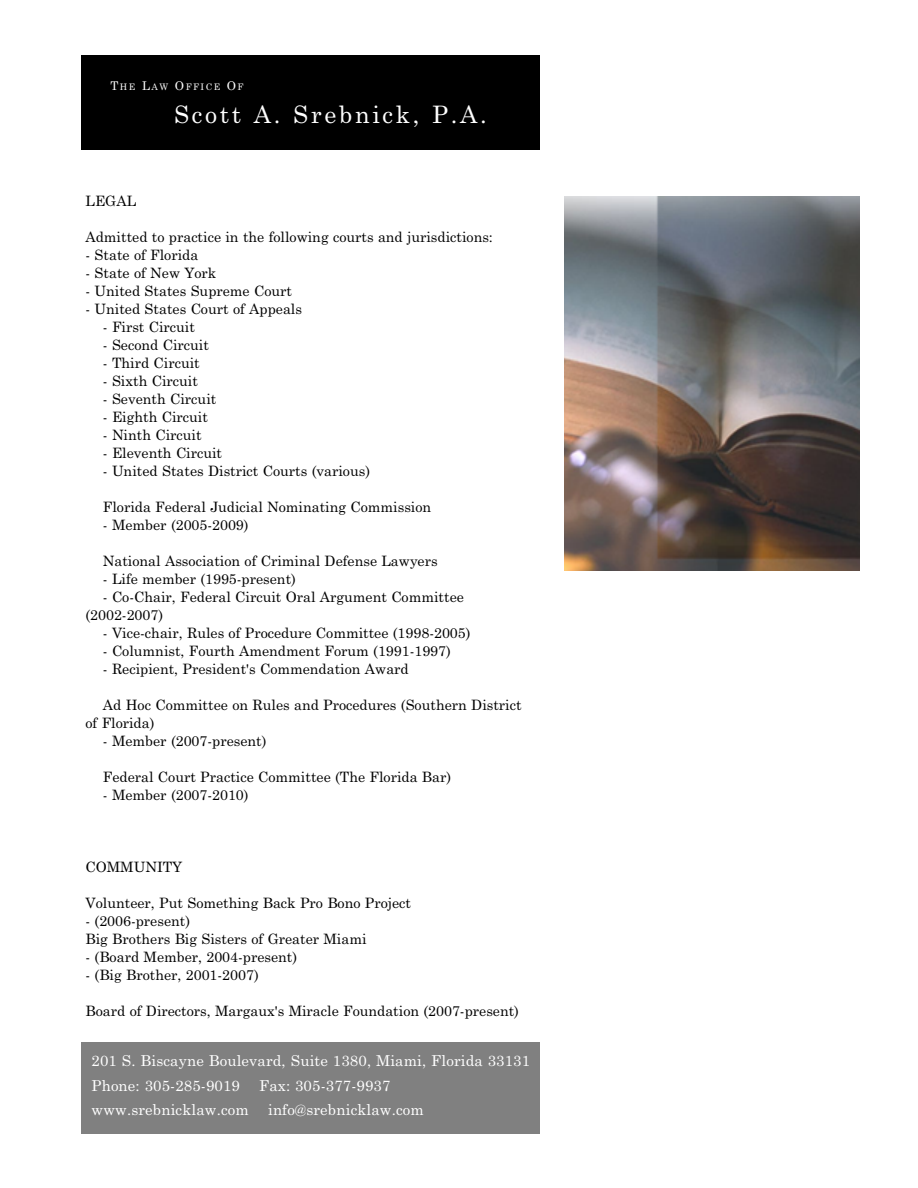
<style>
.page{position:relative;width:918px;height:1188px;background:#fff}
.page>*{position:absolute;margin:0;border:0;box-sizing:border-box;transform-origin:0 0}
.t1{font:24px "Century Schoolbook";letter-spacing:.11em;color:#fff}
.t2{font:15px/25.5px "Century Schoolbook";letter-spacing:.01em;color:#fff}
.t3{font:14.25px/18px "Century Schoolbook";color:#000}
.t4{font:9px "Century Schoolbook";letter-spacing:.165em;color:#fff}
.s1{font-size:12px}
</style>
<div class="page">
<div style="left:81px;top:56px;width:459px;height:94px;background:#000"></div>
<img style="left:565px;top:196px;width:294px;height:375px">
<div style="left:81px;top:1042px;width:459px;height:92px;background:#808080"></div>
<p class="t4" style="left:111px;top:82px;width:135px"><span class="s1">T</span>HE <span class="s1">L</span>AW <span class="s1">O</span>FFICE <span class="s1">O</span>F</p>
<h1 class="t1" style="left:174px;top:100px;width:314px">Scott A. Srebnick, P.A.</h1>
<p class="t3" style="left:86px;top:192px;width:52px">LEGAL</p>
<p class="t3" style="left:86px;top:228px;width:409px">Admitted to practice in the following courts and jurisdictions:</p>
<p class="t3" style="left:86px;top:246px;width:114px">- State of Florida</p>
<p class="t3" style="left:86px;top:264px;width:132px">- State of New York</p>
<p class="t3" style="left:86px;top:282px;width:208px">- United States Supreme Court</p>
<p class="t3" style="left:86px;top:300px;width:218px">- United States Court of Appeals</p>
<p class="t3" style="left:103px;top:318px;width:94px">- First Circuit</p>
<p class="t3" style="left:103px;top:336px;width:108px">- Second Circuit</p>
<p class="t3" style="left:103px;top:354px;width:98px">- Third Circuit</p>
<p class="t3" style="left:103px;top:372px;width:96px">- Sixth Circuit</p>
<p class="t3" style="left:103px;top:390px;width:115px">- Seventh Circuit</p>
<p class="t3" style="left:103px;top:408px;width:107px">- Eighth Circuit</p>
<p class="t3" style="left:103px;top:426px;width:100px">- Ninth Circuit</p>
<p class="t3" style="left:103px;top:444px;width:121px">- Eleventh Circuit</p>
<p class="t3" style="left:103px;top:462px;width:269px">- United States District Courts (various)</p>
<p class="t3" style="left:103px;top:498px;width:330px">Florida Federal Judicial Nominating Commission</p>
<p class="t3" style="left:103px;top:516px;width:147px">- Member (2005-2009)</p>
<p class="t3" style="left:103px;top:552px;width:336px">National Association of Criminal Defense Lawyers</p>
<p class="t3" style="left:103px;top:570px;width:195px">- Life member (1995-present)</p>
<p class="t3" style="left:86px;top:588px;width:380px;text-indent:17px">- Co-Chair, Federal Circuit Oral Argument Committee (2002-2007)</p>
<p class="t3" style="left:103px;top:624px;width:369px">- Vice-chair, Rules of Procedure Committee (1998-2005)</p>
<p class="t3" style="left:103px;top:642px;width:349px">- Columnist, Fourth Amendment Forum (1991-1997)</p>
<p class="t3" style="left:103px;top:660px;width:307px">- Recipient, President's Commendation Award</p>
<p class="t3" style="left:86px;top:696px;width:438px;text-indent:17px">Ad Hoc Committee on Rules and Procedures (Southern District of Florida)</p>
<p class="t3" style="left:103px;top:732px;width:165px">- Member (2007-present)</p>
<p class="t3" style="left:103px;top:768px;width:350px">Federal Court Practice Committee (The Florida Bar)</p>
<p class="t3" style="left:103px;top:786px;width:147px">- Member (2007-2010)</p>
<p class="t3" style="left:86px;top:858px;width:98px">COMMUNITY</p>
<p class="t3" style="left:86px;top:894px;width:327px">Volunteer, Put Something Back Pro Bono Project</p>
<p class="t3" style="left:86px;top:912px;width:283px">- (2006-present)<br>Big Brothers Big Sisters of Greater Miami</p>
<p class="t3" style="left:86px;top:948px;width:213px">- (Board Member, 2004-present)</p>
<p class="t3" style="left:86px;top:966px;width:175px">- (Big Brother, 2001-2007)</p>
<p class="t3" style="left:86px;top:1002px;width:435px">Board of Directors, Margaux's Miracle Foundation (2007-present)</p>
<p class="t2" style="left:92px;top:1048px;width:440px">201 S. Biscayne Boulevard, Suite 1380, Miami, Florida 33131<br>Phone: 305-285-9019</p>
<p class="t2" style="left:259px;top:1073px;width:133px">Fax: 305-377-9937</p>
<p class="t2" style="left:92px;top:1097px;width:159px">www.srebnicklaw.com</p>
<p class="t2" style="left:268px;top:1097px;width:157px">info@srebnicklaw.com</p>
</div>
